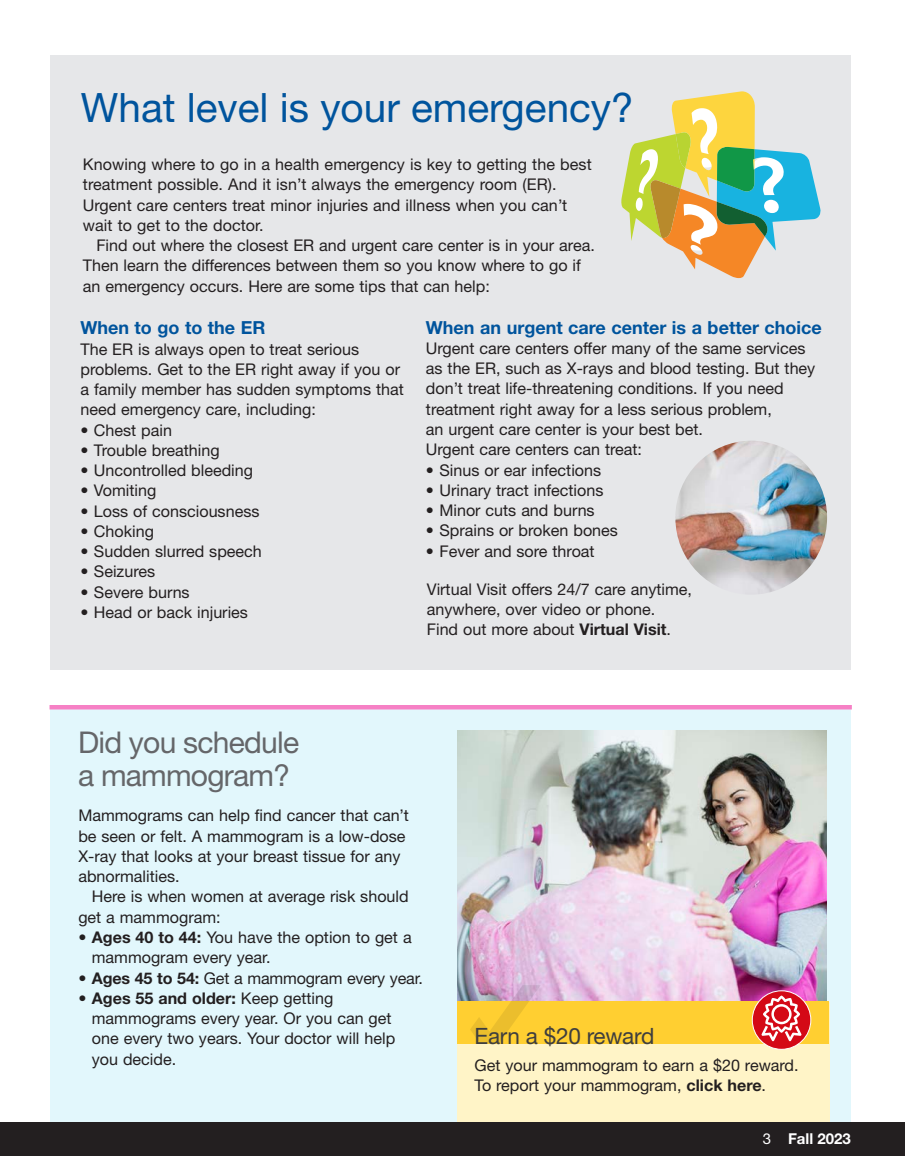
<style>
.page{position:relative;width:905px;height:1175px;background:#fff}
.page>*{position:absolute;margin:0;border:0;box-sizing:border-box;transform-origin:0 0}
.t1{font:40.5px "Helvetica Neue LT Std";color:#00549d}
.t2{font:30px/33px "Helvetica Neue LT Std";letter-spacing:-.025em;color:#656669}
.t3{font:22.5px "Helvetica Neue LT Std";letter-spacing:-.01em;color:#3e3e3f}
.t4{font:700 18px "Helvetica Neue LT Std";color:#00549d}
.t5{font:16.2px/20.2px "Helvetica Neue LT Std";color:#231f20}
.t6{font:700 15px "Helvetica Neue LT Std";color:#fff}
.s1{font-weight:700}
.s2{font-weight:400}
</style>
<div class="page">
<div style="left:50px;top:707px;width:800px;height:414px;background:#e2f7fc"></div>
<img style="left:457px;top:730px;width:369px;height:272px">
<div style="left:457px;top:1002px;width:373px;height:139px;background:#fff4c7"></div>
<div style="left:457px;top:1002px;width:371px;height:42px;background:#ffcf31"></div>
<svg style="left:470px;top:985px;width:70px;height:58px"></svg>
<div style="left:752px;top:990px;width:58px;height:59px;background:#d40916;border-radius:50%"></div>
<svg style="left:761px;top:995px;width:40px;height:46px"></svg>
<div style="left:752px;top:990px;width:59px;height:59px;border:1px solid #fff;border-radius:50%"></div>
<div style="left:50px;top:55px;width:800px;height:614px;background:#e6e7e9"></div>
<div style="left:0;top:1121px;width:904px;height:34px;background:#231f20"></div>
<hr style="left:50px;top:705px;width:801px;height:4px;background:#f680c5">
<img style="left:675px;top:441px;width:152px;height:153px">
<svg style="left:621px;top:91px;width:199px;height:187px"></svg>
<h1 class="t1" style="left:81px;top:84px;width:554px">What level is your emergency?</h1>
<p class="t5" style="left:83px;top:154px;width:510px">Knowing where to go in a health emergency is key to getting the best treatment possible. And it isn’t always the emergency room (ER).<br>Urgent care centers treat minor injuries and illness when you can’t wait to get to the doctor.</p>
<p class="t5" style="left:83px;top:235px;width:513px;text-indent:13px">Find out where the closest ER and urgent care center is in your area.<br>Then learn the differences between them so you know where to go if an emergency occurs. Here are some tips that can help:</p>
<p class="t4" style="left:80px;top:317px;width:186px">When to go to the ER</p>
<p class="t5" style="left:80px;top:338px;width:325px">The ER is always open to treat serious problems. Get to the ER right away if you or a family member has sudden symptoms that need emergency care, including:</p>
<p class="t5" style="left:80px;top:419px;width:93px"><span class="s1">•</span> Chest pain</p>
<p class="t5" style="left:80px;top:440px;width:141px"><span class="s1">•</span> Trouble breathing</p>
<p class="t5" style="left:80px;top:460px;width:174px"><span class="s1">•</span> Uncontrolled bleeding</p>
<p class="t5" style="left:80px;top:480px;width:77px"><span class="s1">•</span> Vomiting</p>
<p class="t5" style="left:80px;top:500px;width:180px"><span class="s1">•</span> Loss of consciousness</p>
<p class="t5" style="left:80px;top:521px;width:75px"><span class="s1">•</span> Choking</p>
<p class="t5" style="left:80px;top:541px;width:183px"><span class="s1">•</span> Sudden slurred speech</p>
<p class="t5" style="left:80px;top:561px;width:76px"><span class="s1">•</span> Seizures</p>
<p class="t5" style="left:80px;top:581px;width:111px"><span class="s1">•</span> Severe burns</p>
<p class="t5" style="left:80px;top:602px;width:169px"><span class="s1">•</span> Head or back injuries</p>
<p class="t4" style="left:426px;top:316px;width:397px">When an urgent care center is a better choice</p>
<p class="t5" style="left:426px;top:338px;width:391px">Urgent care centers offer many of the same services as the ER, such as X-rays and blood testing. But they don’t treat life-threatening conditions. If you need treatment right away for a less serious problem,<br>an urgent care center is your best bet.<br>Urgent care centers can treat:</p>
<p class="t5" style="left:426px;top:459px;width:177px"><span class="s1">•</span> Sinus or ear infections</p>
<p class="t5" style="left:426px;top:479px;width:179px"><span class="s1">•</span> Urinary tract infections</p>
<p class="t5" style="left:426px;top:500px;width:170px"><span class="s1">•</span> Minor cuts and burns</p>
<p class="t5" style="left:426px;top:520px;width:193px"><span class="s1">•</span> Sprains or broken bones</p>
<p class="t5" style="left:426px;top:540px;width:170px"><span class="s1">•</span> Fever and sore throat</p>
<p class="t5" style="left:427px;top:579px;width:267px">Virtual Visit offers 24/7 care anytime, anywhere, over video or phone.<br>Find out more about <span class="s1">Virtual Visit</span>.</p>
<h2 class="t2" style="left:78px;top:725px;width:223px">Did you schedule a mammogram?</h2>
<p class="t5" style="left:78px;top:805px;width:332px">Mammograms can help find cancer that can’t be seen or felt. A mammogram is a low-dose X-ray that looks at your breast tissue for any abnormalities.</p>
<p class="t5" style="left:78px;top:886px;width:332px;text-indent:13px">Here is when women at average risk should get a mammogram:</p>
<p class="t5" style="left:92px;top:926px;width:321px;text-indent:-13px"><span class="s1">• Ages 40 to 44:</span> You have the option to get a mammogram every year.</p>
<p class="t5" style="left:78px;top:967px;width:346px"><span class="s1">• Ages 45 to 54:</span> Get a mammogram every year.</p>
<p class="t5" style="left:92px;top:987px;width:305px;text-indent:-13px"><span class="s1">• Ages 55 and older:</span> Keep getting mammograms every year. Or you can get one every two years. Your doctor will help you decide.</p>
<h3 class="t3" style="left:474px;top:1022px;width:181px">Earn a $20 reward</h3>
<p class="t5" style="left:474px;top:1054px;width:325px">Get your mammogram to earn a $20 reward.<br>To report your mammogram, <span class="s1">click here</span>.</p>
<p class="t6" style="left:763px;top:1129px;width:89px"><span class="s2">3</span> Fall 2023</p>
</div>
